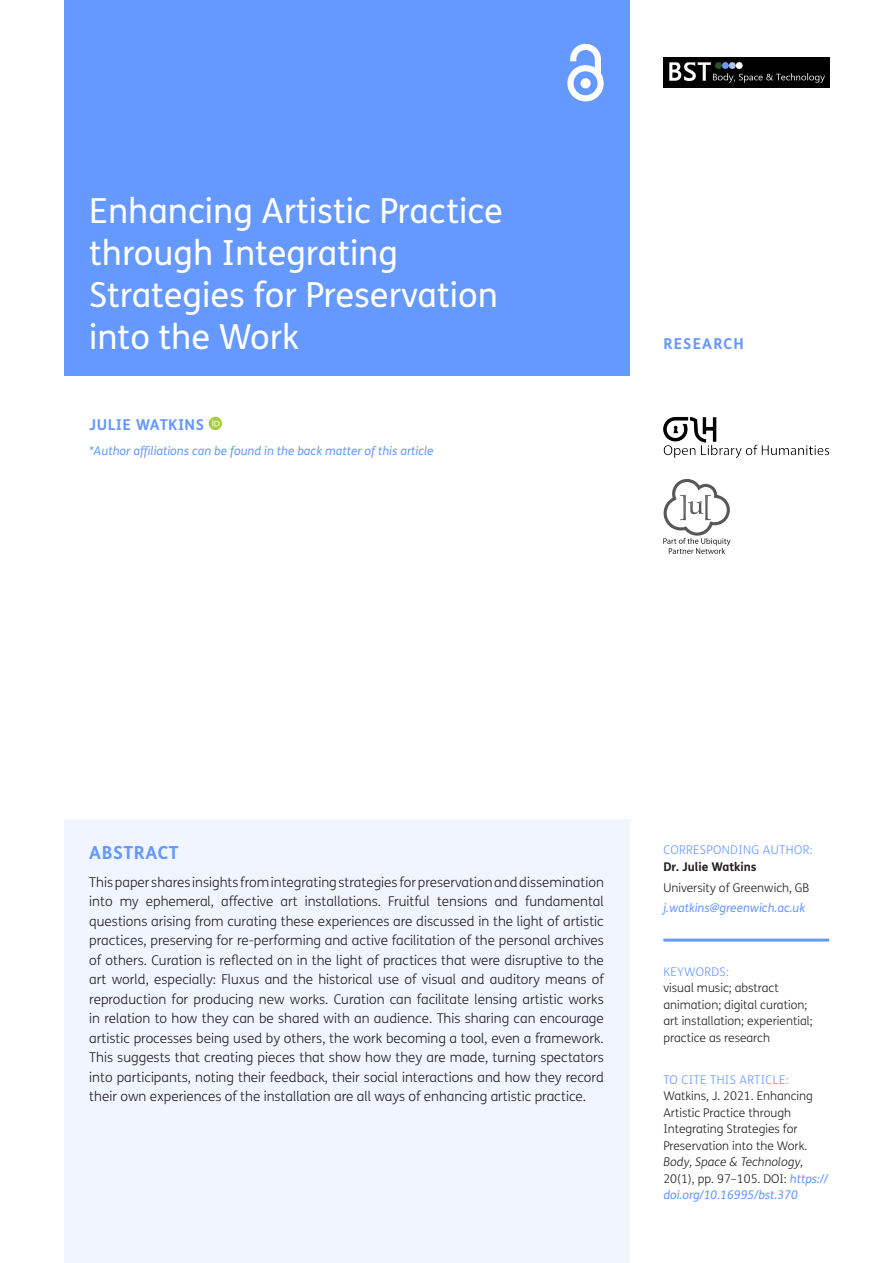
<style>
.page{position:relative;width:893px;height:1263px;background:#fff}
.page>*{position:absolute;margin:0;border:0;box-sizing:border-box;transform-origin:0 0}
.Article_Title{font:34.5px/42px "FS Me";color:#fff}
.t1{font:700 18px "FS Me";letter-spacing:.03em;color:#69f}
.Cover_Authors{font:700 15px "FS Me";letter-spacing:.03em;color:#69f}
.Article_Type{font:700 15px "FS Me";letter-spacing:.075em;color:#69f}
.Abstract_Copy{font:300 13.5px/19.5px "FS Me";color:#231f20;text-align:justify}
.Meta{font:300 12px/16.5px "FS Me";color:#231f20}
.Meta-2{font:italic 12px "FS Me";color:#69f}
.Meta_Titles{font:300 12px "FS Me";letter-spacing:.03em;color:#69f}
.Meta-3{font:700 12px "FS Me";color:#231f20}
.Meta_Titles_-_Rule{font:300 12px "FS Me";letter-spacing:.03em;color:#69f}
.s1{font-style:italic}
.s2{font-weight:400;font-style:italic;color:#69f}
</style>
<div class="page">
<div style="left:64px;top:0;width:565px;height:376px;background:#69f"></div>
<svg style="left:567px;top:44px;width:37px;height:57px"></svg>
<img style="left:663px;top:417px;width:166px;height:41px">
<img style="left:663px;top:57px;width:166px;height:31px">
<svg style="left:663px;top:479px;width:68px;height:75px"></svg>
<hr style="left:663px;top:938px;width:166px;height:3px;background:#69f">
<div style="left:64px;top:819px;width:565px;height:444px;background:#f0f5ff"></div>
<svg style="left:209px;top:417px;width:13px;height:13px"></svg>
<svg style="left:212px;top:419px;width:8px;height:7px"></svg>
<p class="Article_Title" style="left:89px;top:190px;width:415px">Enhancing Artistic Practice through Integrating<br>Strategies for Preservation into the Work</p>
<p class="Cover_Authors" style="left:89px;top:415px;width:116px">JULIE WATKINS</p>
<p class="Meta-2" style="left:89px;top:444px;width:346px">*Author affiliations can be found in the back matter of this article</p>
<p class="Article_Type" style="left:663px;top:334px;width:82px">RESEARCH</p>
<h1 class="t1" style="left:89px;top:841px;width:91px">ABSTRACT</h1>
<p class="Abstract_Copy" style="left:89px;top:872px;width:516px">This paper shares insights from integrating strategies for preservation and dissemination into my ephemeral, affective art installations. Fruitful tensions and fundamental questions arising from curating these experiences are discussed in the light of artistic practices, preserving for re-performing and active facilitation of the personal archives of others. Curation is reflected on in the light of practices that were disruptive to the art world, especially: Fluxus and the historical use of visual and auditory means of reproduction for producing new works. Curation can facilitate lensing artistic works in relation to how they can be shared with an audience. This sharing can encourage artistic processes being used by others, the work becoming a tool, even a framework.<br>This suggests that creating pieces that show how they are made, turning spectators into participants, noting their feedback, their social interactions and how they record their own experiences of the installation are all ways of enhancing artistic practice.</p>
<p class="Meta_Titles" style="left:663px;top:843px;width:151px">CORRESPONDING AUTHOR:</p>
<p class="Meta-3" style="left:663px;top:859px;width:95px">Dr. Julie Watkins</p>
<p class="Meta" style="left:663px;top:879px;width:148px">University of Greenwich, GB</p>
<p class="Meta-2" style="left:663px;top:901px;width:143px">j.watkins@greenwich.ac.uk</p>
<p class="Meta_Titles_-_Rule" style="left:663px;top:964px;width:67px">KEYWORDS:</p>
<p class="Meta" style="left:663px;top:980px;width:151px">visual music; abstract animation; digital curation; art installation; experiential; practice as research</p>
<p class="Meta_Titles" style="left:663px;top:1072px;width:127px">TO CITE THIS ARTICLE:</p>
<p class="Meta" style="left:663px;top:1088px;width:166px">Watkins, J. 2021. Enhancing<br>Artistic Practice through<br>Integrating Strategies for<br>Preservation into the Work.<br><span class="s1">Body, Space &amp; Technology</span>,<br>20(1), pp. 97–105. DOI: <span class="s2">https:// doi.org/10.16995/bst.370</span></p>
</div>
